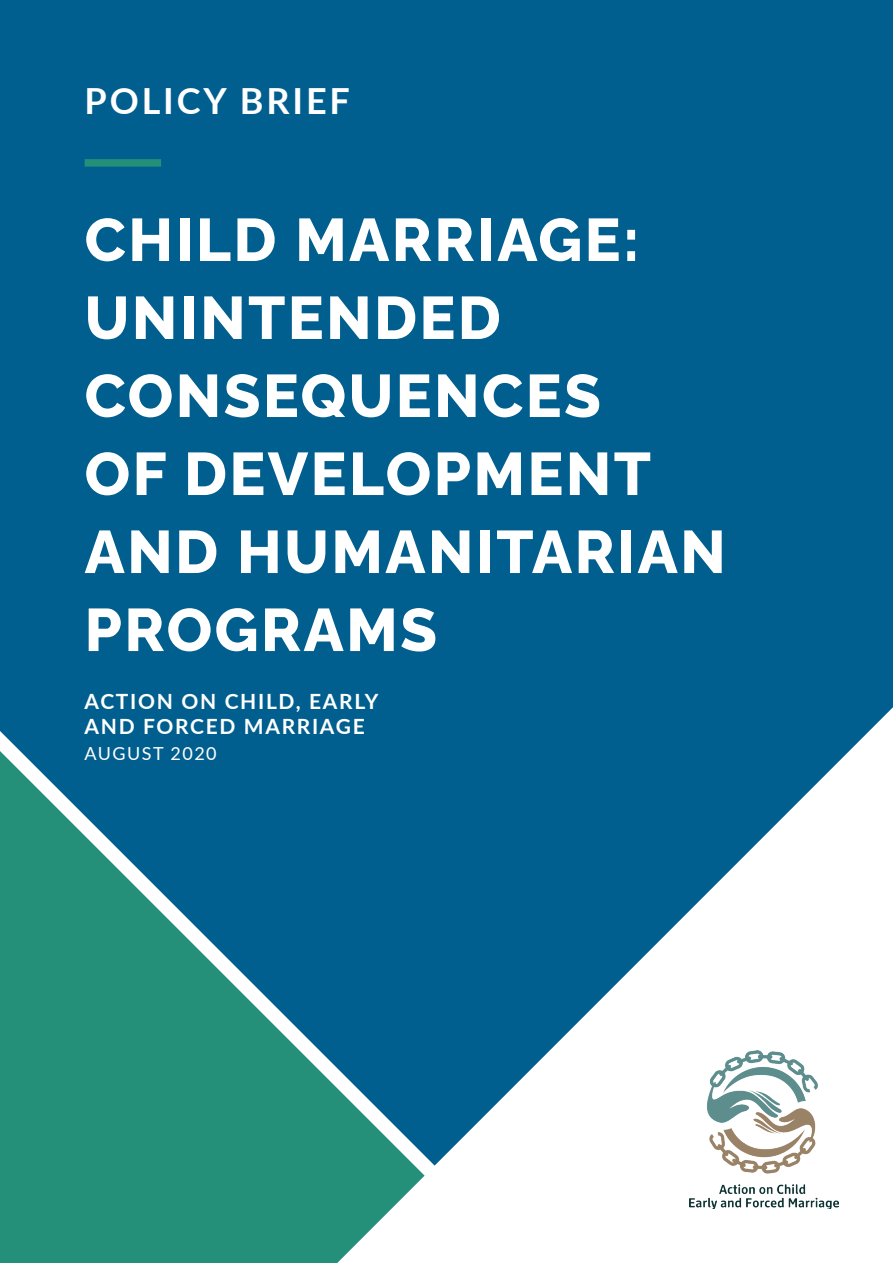
<style>
.page{position:relative;width:893px;height:1263px;background:#fff}
.page>*{position:absolute;margin:0;border:0;box-sizing:border-box;transform-origin:0 0}
.t1{font:800 60px/78px "Raleway";letter-spacing:.04em;color:#fff}
.t2{font:700 36px "Lato";letter-spacing:.08em;color:#fff}
.t3{font:700 21px/25.2px "Lato";letter-spacing:.08em;color:#fff}
.t4{font:18px "Lato";letter-spacing:.08em;color:#fff}
</style>
<div class="page">
<div style="left:0;top:0;width:893px;height:751px;background:#005f8e"></div>
<svg style="left:0;top:751px;width:337px;height:512px;background:#218584"></svg>
<div style="left:85px;top:159px;width:76px;height:8px;background:#249079"></div>
<svg style="left:337px;top:707px;width:556px;height:556px;fill:#005f8e"></svg>
<img style="left:689px;top:1051px;width:149px;height:158px">
<p class="t2" style="left:85px;top:74px;width:267px">POLICY BRIEF</p>
<p class="t1" style="left:85px;top:194px;width:643px">CHILD MARRIAGE:<br>UNINTENDED<br>CONSEQUENCES<br>OF DEVELOPMENT<br>AND HUMANITARIAN<br>PROGRAMS</p>
<p class="t3" style="left:85px;top:687px;width:295px">ACTION ON CHILD, EARLY<br>AND FORCED MARRIAGE</p>
<p class="t4" style="left:85px;top:740px;width:134px">AUGUST 2020</p>
</div>
